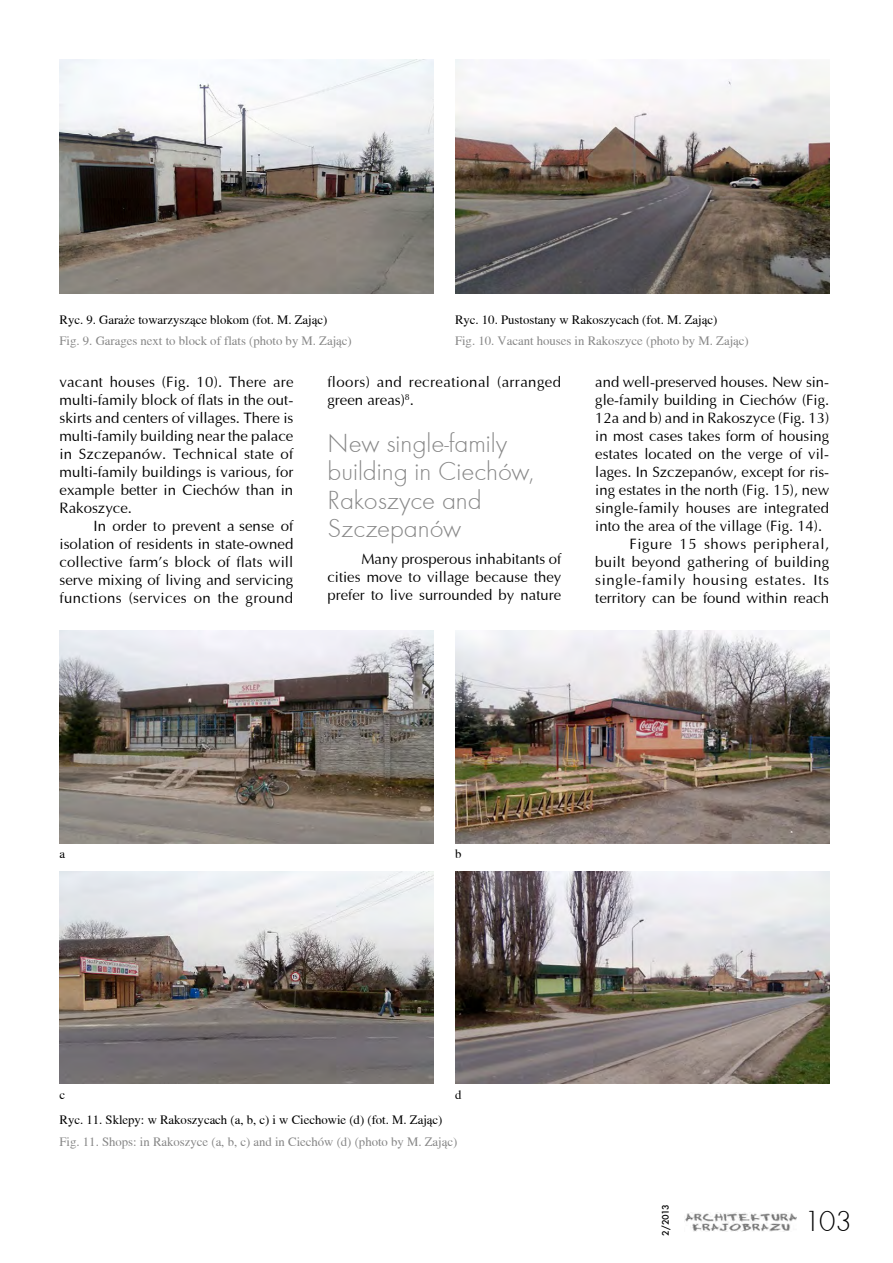
<style>
.page{position:relative;width:893px;height:1263px;background:#fff}
.page>*{position:absolute;margin:0;border:0;box-sizing:border-box;transform-origin:0 0}
.t1{font:30px "Futura TEE Ligh";color:#000}
.t2{font:27px/28.5px "Futura TEE Ligh";color:#878787}
.t3{font:15px/18px "Ottawa";color:#000;text-align:justify}
.t4{font:15px/18px "Ottawa";letter-spacing:.025em;color:#000}
.t5{font:15px "Ottawa";letter-spacing:.04em;color:#000}
.t6{font:15px "Ottawa";letter-spacing:.035em;color:#000}
.t7{font:12.75px "Toronto";color:#878787}
.t8{font:12.75px "Toronto";color:#000}
.t9{font:500 10.05px "Futura TEE";color:#000}
</style>
<div class="page">
<img style="left:685px;top:1212px;width:112px;height:20px">
<img style="left:60px;top:60px;width:374px;height:233px">
<img style="left:455px;top:60px;width:374px;height:233px">
<img style="left:60px;top:630px;width:374px;height:213px">
<img style="left:455px;top:630px;width:374px;height:213px">
<img style="left:60px;top:871px;width:374px;height:212px">
<img style="left:455px;top:871px;width:374px;height:212px">
<p class="t8" style="left:60px;top:312px;width:269px">Ryc. 9. Garaże towarzyszące blokom (fot. M. Zając)</p>
<p class="t7" style="left:60px;top:334px;width:294px">Fig. 9. Garages next to block of flats (photo by M. Zając)</p>
<p class="t8" style="left:455px;top:312px;width:264px">Ryc. 10. Pustostany w Rakoszycach (fot. M. Zając)</p>
<p class="t7" style="left:455px;top:334px;width:295px">Fig. 10. Vacant houses in Rakoszyce (photo by M. Zając)</p>
<p class="t3" style="left:60px;top:373px;width:235px">vacant houses (Fig. 10). There are multi-family block of flats in the out&shy;skirts and centers of villages. There is multi-family building near the palace in Szczepanów. Technical state of multi-family buildings is various, for example better in Ciechów than in Rakoszyce.</p>
<p class="t3" style="left:60px;top:517px;width:235px;text-indent:34px">In order to prevent a sense of isolation of residents in state-owned collective farm’s block of flats will serve mixing of living and servicing functions (services on the ground</p>
<p class="t4" style="left:327px;top:373px;width:235px">floors) and recreational (arranged green areas)<sup>8</sup>.</p>
<h2 class="t2" style="left:327px;top:429px;width:208px">New single-family building in Ciechów,<br>Rakoszyce and<br>Szczepanów</h2>
<p class="t3" style="left:327px;top:550px;width:235px;text-indent:34px">Many prosperous inhabitants of cities move to village because they prefer to live surrounded by nature</p>
<p class="t3" style="left:595px;top:373px;width:235px">and well-preserved houses. New sin-</p>
<p class="t3" style="left:595px;top:391px;width:235px">gle-family building in Ciechów (Fig.</p>
<p class="t3" style="left:595px;top:409px;width:235px">12a and b) and in Rakoszyce (Fig. 13)</p>
<p class="t3" style="left:595px;top:427px;width:235px">in most cases takes form of housing</p>
<p class="t3" style="left:595px;top:445px;width:235px">estates located on the verge of vil-</p>
<p class="t3" style="left:595px;top:463px;width:235px">lages. In Szczepanów, except for ris-</p>
<p class="t3" style="left:595px;top:481px;width:235px">ing estates in the north (Fig. 15), new</p>
<p class="t3" style="left:595px;top:499px;width:235px">single-family houses are integrated</p>
<p class="t3" style="left:595px;top:517px;width:228px">into the area of the village (Fig. 14).</p>
<p class="t6" style="left:629px;top:535px;width:201px">Figure 15 shows peripheral,</p>
<p class="t3" style="left:595px;top:553px;width:235px">built beyond gathering of building</p>
<p class="t5" style="left:595px;top:571px;width:235px">single-family housing estates. Its</p>
<p class="t3" style="left:595px;top:589px;width:235px">territory can be found within reach</p>
<p class="t8" style="left:60px;top:847px;width:7px">a</p>
<p class="t8" style="left:455px;top:847px;width:8px">b</p>
<p class="t8" style="left:60px;top:1087px;width:7px">c</p>
<p class="t8" style="left:455px;top:1087px;width:8px">d</p>
<p class="t8" style="left:60px;top:1113px;width:384px">Ryc. 11. Sklepy: w Rakoszycach (a, b, c) i w Ciechowie (d) (fot. M. Zając)</p>
<p class="t7" style="left:60px;top:1134px;width:399px">Fig. 11. Shops: in Rakoszyce (a, b, c) and in Ciechów (d) (photo by M. Zając)</p>
<p class="t9" style="left:659px;top:1236px;width:33px;rotate:-90deg">2/2013</p>
<h1 class="t1" style="left:804px;top:1204px;width:49px">103</h1>
</div>
